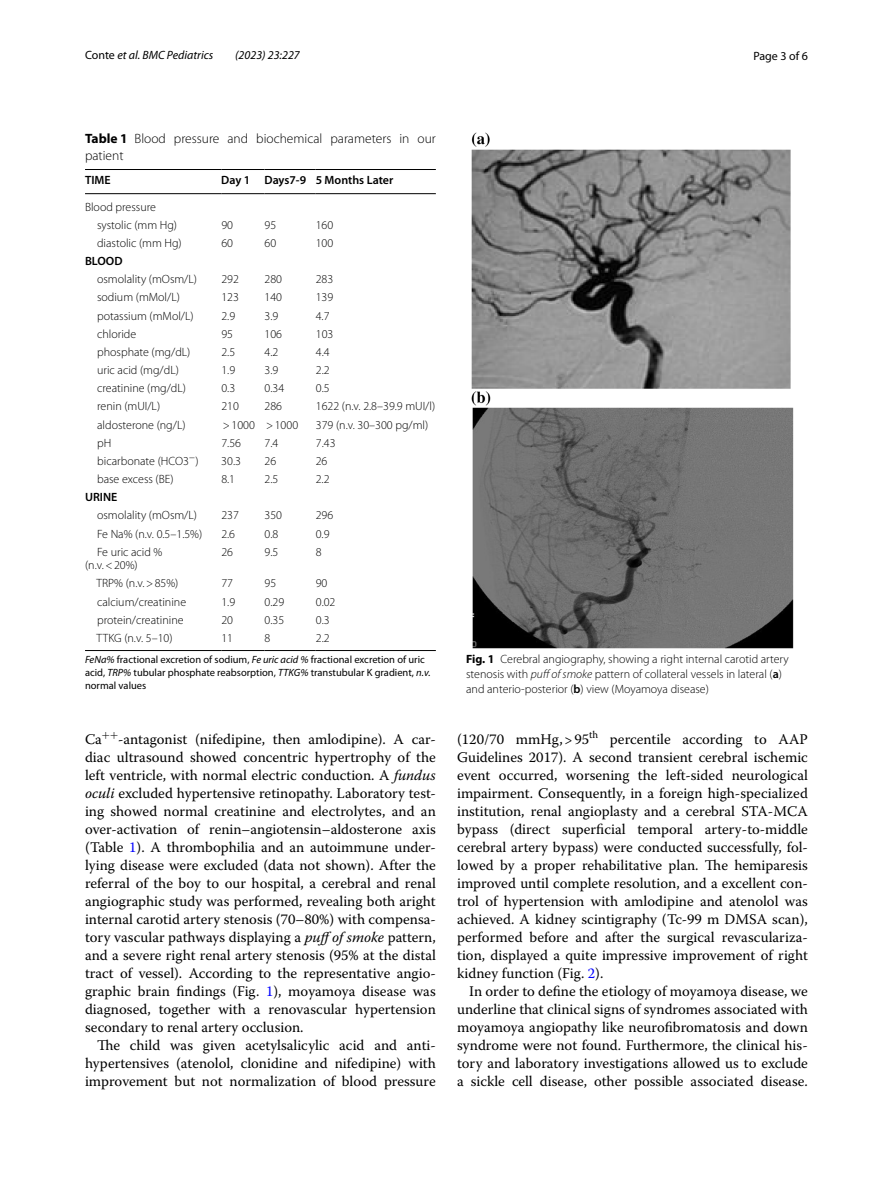
<style>
.page{position:relative;width:893px;height:1187px;background:#fff}
.page>*{position:absolute;margin:0;border:0;box-sizing:border-box;transform-origin:0 0}
.t1{font:14.7px/18px "Warnock Pro";color:#000;text-align:justify}
.t2{font:300 13.5px/16.5px "Myriad Pro";color:#000}
.t3{font:300 12px/15px "Myriad Pro";color:#000}
.t4{font:600 12px "Myriad Pro";color:#000}
.t5{font:italic 12px "Myriad Pro";color:#000}
.t6{font:12px "Myriad Pro";color:#000}
.t7{font:10.5px/12.8px "Myriad Pro";color:#000}
.s1{font-style:normal}
.s2{font-weight:700}
.s3{font-style:italic}
.s4{color:#00f}
.s5{font-weight:600}
</style>
<div class="page">
<hr style="left:85px;top:169px;width:136px;height:1px;background:#000">
<hr style="left:85px;top:193px;width:136px;height:1px;background:#000">
<hr style="left:221px;top:169px;width:43px;height:1px;background:#000">
<hr style="left:221px;top:193px;width:43px;height:1px;background:#000">
<hr style="left:264px;top:169px;width:52px;height:1px;background:#000">
<hr style="left:264px;top:193px;width:52px;height:1px;background:#000">
<hr style="left:316px;top:169px;width:120px;height:1px;background:#000">
<hr style="left:316px;top:193px;width:120px;height:1px;background:#000">
<hr style="left:85px;top:650px;width:136px;height:1px;background:#000">
<hr style="left:221px;top:650px;width:43px;height:1px;background:#000">
<hr style="left:264px;top:650px;width:52px;height:1px;background:#000">
<hr style="left:316px;top:650px;width:120px;height:1px;background:#000">
<img style="left:472px;top:133px;width:321px;height:515px">
<p class="t5" style="left:85px;top:48px;width:130px"><span class="s1">Conte</span> et al. BMC Pediatrics</p>
<p class="t5" style="left:235px;top:48px;width:66px">(2023) 23:227</p>
<p class="t6" style="left:753px;top:48px;width:56px">Page 3 of 6</p>
<p class="t2" style="left:85px;top:130px;width:352px"><span class="s2">Table 1</span> Blood pressure and biochemical parameters in our patient</p>
<p class="t4" style="left:85px;top:172px;width:27px">TIME</p>
<p class="t4" style="left:221px;top:172px;width:173px">Day 1 Days7-9 5 Months Later</p>
<p class="t3" style="left:97px;top:198px;width:82px;line-height:18.1px;text-indent:-12px">Blood pressure systolic (mm Hg)</p>
<p class="t3" style="left:221px;top:217px;width:13px">90</p>
<p class="t3" style="left:264px;top:217px;width:13px">95</p>
<p class="t3" style="left:316px;top:217px;width:19px">160</p>
<p class="t3" style="left:97px;top:236px;width:86px">diastolic (mm Hg)</p>
<p class="t3" style="left:221px;top:236px;width:13px">60</p>
<p class="t3" style="left:264px;top:236px;width:13px">60</p>
<p class="t3" style="left:316px;top:236px;width:19px">100</p>
<p class="t4" style="left:85px;top:253px;width:39px">BLOOD</p>
<p class="t3" style="left:97px;top:272px;width:101px">osmolality (mOsm/L)</p>
<p class="t3" style="left:221px;top:272px;width:19px">292</p>
<p class="t3" style="left:264px;top:272px;width:19px">280</p>
<p class="t3" style="left:316px;top:272px;width:19px">283</p>
<p class="t3" style="left:97px;top:290px;width:84px">sodium (mMol/L)</p>
<p class="t3" style="left:221px;top:290px;width:19px">123</p>
<p class="t3" style="left:265px;top:290px;width:19px">140</p>
<p class="t3" style="left:316px;top:290px;width:19px">139</p>
<p class="t3" style="left:97px;top:308px;width:98px">potassium (mMol/L)</p>
<p class="t3" style="left:221px;top:308px;width:15px">2.9</p>
<p class="t3" style="left:265px;top:308px;width:15px">3.9</p>
<p class="t3" style="left:316px;top:308px;width:15px">4.7</p>
<p class="t3" style="left:97px;top:326px;width:41px">chloride</p>
<p class="t3" style="left:221px;top:326px;width:13px">95</p>
<p class="t3" style="left:265px;top:326px;width:19px">106</p>
<p class="t3" style="left:316px;top:326px;width:19px">103</p>
<p class="t3" style="left:97px;top:344px;width:95px">phosphate (mg/dL)</p>
<p class="t3" style="left:221px;top:344px;width:15px">2.5</p>
<p class="t3" style="left:265px;top:344px;width:15px">4.2</p>
<p class="t3" style="left:316px;top:344px;width:15px">4.4</p>
<p class="t3" style="left:97px;top:363px;width:83px">uric acid (mg/dL)</p>
<p class="t3" style="left:221px;top:363px;width:15px">1.9</p>
<p class="t3" style="left:265px;top:363px;width:15px">3.9</p>
<p class="t3" style="left:316px;top:363px;width:15px">2.2</p>
<p class="t3" style="left:97px;top:381px;width:90px">creatinine (mg/dL)</p>
<p class="t3" style="left:221px;top:381px;width:15px">0.3</p>
<p class="t3" style="left:265px;top:381px;width:21px">0.34</p>
<p class="t3" style="left:316px;top:381px;width:15px">0.5</p>
<p class="t3" style="left:97px;top:399px;width:65px">renin (mUI/L)</p>
<p class="t3" style="left:221px;top:399px;width:19px">210</p>
<p class="t3" style="left:265px;top:399px;width:19px">286</p>
<p class="t3" style="left:316px;top:399px;width:121px">1622 (n.v. 2.8–39.9 mUI/l)</p>
<p class="t3" style="left:97px;top:417px;width:90px">aldosterone (ng/L)</p>
<p class="t3" style="left:223px;top:417px;width:77px">&gt;1000 &gt;1000</p>
<p class="t3" style="left:316px;top:417px;width:114px">379 (n.v. 30–300 pg/ml)</p>
<p class="t3" style="left:97px;top:435px;width:16px">pH</p>
<p class="t3" style="left:221px;top:435px;width:21px">7.56</p>
<p class="t3" style="left:265px;top:435px;width:15px">7.4</p>
<p class="t3" style="left:316px;top:435px;width:21px">7.43</p>
<p class="t3" style="left:97px;top:453px;width:103px">bicarbonate (HCO3<sup>−</sup>)</p>
<p class="t3" style="left:221px;top:453px;width:21px">30.3</p>
<p class="t3" style="left:264px;top:453px;width:13px">26</p>
<p class="t3" style="left:316px;top:453px;width:13px">26</p>
<p class="t3" style="left:97px;top:472px;width:78px">base excess (BE)</p>
<p class="t3" style="left:221px;top:472px;width:15px">8.1</p>
<p class="t3" style="left:264px;top:472px;width:15px">2.5</p>
<p class="t3" style="left:316px;top:472px;width:15px">2.2</p>
<p class="t4" style="left:85px;top:489px;width:34px">URINE</p>
<p class="t3" style="left:97px;top:508px;width:101px">osmolality (mOsm/L)</p>
<p class="t3" style="left:221px;top:508px;width:19px">237</p>
<p class="t3" style="left:264px;top:508px;width:19px">350</p>
<p class="t3" style="left:316px;top:508px;width:19px">296</p>
<p class="t3" style="left:97px;top:526px;width:107px">Fe Na% (n.v. 0.5–1.5%)</p>
<p class="t3" style="left:221px;top:526px;width:15px">2.6</p>
<p class="t3" style="left:264px;top:526px;width:15px">0.8</p>
<p class="t3" style="left:316px;top:526px;width:15px">0.9</p>
<p class="t3" style="left:85px;top:545px;width:79px;line-height:13.5px;text-indent:12px">Fe uric acid % (n.v.&lt;20%)</p>
<p class="t3" style="left:221px;top:544px;width:13px">26</p>
<p class="t3" style="left:265px;top:544px;width:15px">9.5</p>
<p class="t3" style="left:316px;top:544px;width:7px">8</p>
<p class="t3" style="left:97px;top:576px;width:83px">TRP% (n.v.&gt;85%)</p>
<p class="t3" style="left:221px;top:576px;width:13px">77</p>
<p class="t3" style="left:265px;top:576px;width:13px">95</p>
<p class="t3" style="left:316px;top:576px;width:13px">90</p>
<p class="t3" style="left:97px;top:594px;width:91px">calcium/creatinine</p>
<p class="t3" style="left:221px;top:594px;width:15px">1.9</p>
<p class="t3" style="left:265px;top:594px;width:21px">0.29</p>
<p class="t3" style="left:316px;top:594px;width:21px">0.02</p>
<p class="t3" style="left:97px;top:612px;width:88px">protein/creatinine</p>
<p class="t3" style="left:221px;top:612px;width:13px">20</p>
<p class="t3" style="left:265px;top:612px;width:21px">0.35</p>
<p class="t3" style="left:316px;top:612px;width:15px">0.3</p>
<p class="t3" style="left:97px;top:630px;width:77px">TTKG (n.v. 5–10)</p>
<p class="t3" style="left:221px;top:630px;width:13px">11</p>
<p class="t3" style="left:265px;top:630px;width:7px">8</p>
<p class="t3" style="left:316px;top:630px;width:15px">2.2</p>
<p class="t7" style="left:85px;top:653px;width:347px"><span class="s3">FeNa%</span> fractional excretion of sodium, <span class="s3">Fe uric acid %</span> fractional excretion of uric acid, <span class="s3">TRP%</span> tubular phosphate reabsorption, <span class="s3">TTKG%</span> transtubular K gradient, <span class="s3">n.v. </span>normal values</p>
<p class="t1" style="left:85px;top:729px;width:352px">Ca<sup>++</sup>-antagonist (nifedipine, then amlodipine). A car&shy;diac ultrasound showed concentric hypertrophy of the left ventricle, with normal electric conduction. A <span class="s3">fundus oculi</span> excluded hypertensive retinopathy. Laboratory test&shy;ing showed normal creatinine and electrolytes, and an over-activation of renin–angiotensin–aldosterone axis (Table <span class="s4">1</span>). A thrombophilia and an autoimmune under&shy;lying disease were excluded (data not shown). After the referral of the boy to our hospital, a cerebral and renal angiographic study was performed, revealing both aright internal carotid artery stenosis (70–80%) with compensa&shy;tory vascular pathways displaying a <span class="s3">puffof smoke</span> pattern, and a severe right renal artery stenosis (95% at the distal tract of vessel). According to the representative angio&shy;graphic brain findings (Fig. <span class="s4">1</span>), moyamoya disease was diagnosed, together with a renovascular hypertension secondary to renal artery occlusion.</p>
<p class="t1" style="left:85px;top:1035px;width:352px;text-indent:12px">The child was given acetylsalicylic acid and anti&shy;hypertensives (atenolol, clonidine and nifedipine) with improvement but not normalization of blood pressure</p>
<p class="t3" style="left:466px;top:652px;width:324px"><span class="s2">Fig. 1</span> Cerebral angiography, showing a right internal carotid artery stenosis with <span class="s3">puff of smoke</span> pattern of collateral vessels in lateral (<span class="s5">a</span>) and anterio-posterior (<span class="s5">b</span>) view (Moyamoya disease)</p>
<p class="t1" style="left:457px;top:729px;width:352px">(120/70 mmHg,&gt; -95<sup>th</sup> percentile according to AAP Guidelines 2017). A second transient cerebral ischemic event occurred, worsening the left-sided neurological impairment. Consequently, in a foreign high-specialized institution, renal angioplasty and a cerebral STA-MCA bypass (direct superficial temporal artery-to-middle cerebral artery bypass) were conducted successfully, fol&shy;lowed by a proper rehabilitative plan. The hemiparesis improved until complete resolution, and a excellent con&shy;trol of hypertension with amlodipine and atenolol was achieved. A kidney scintigraphy (Tc-99 m DMSA scan), performed before and after the surgical revasculariza&shy;tion, displayed a quite impressive improvement of right kidney function (Fig. <span class="s4">2</span>).</p>
<p class="t1" style="left:457px;top:981px;width:352px;text-indent:12px">In order to define the etiology of moyamoya disease, we underline that clinical signs of syndromes associated with moyamoya angiopathy like neurofibromatosis and down syndrome were not found. Furthermore, the clinical his&shy;tory and laboratory investigations allowed us to exclude a sickle cell disease, other possible associated disease.</p>
</div>
